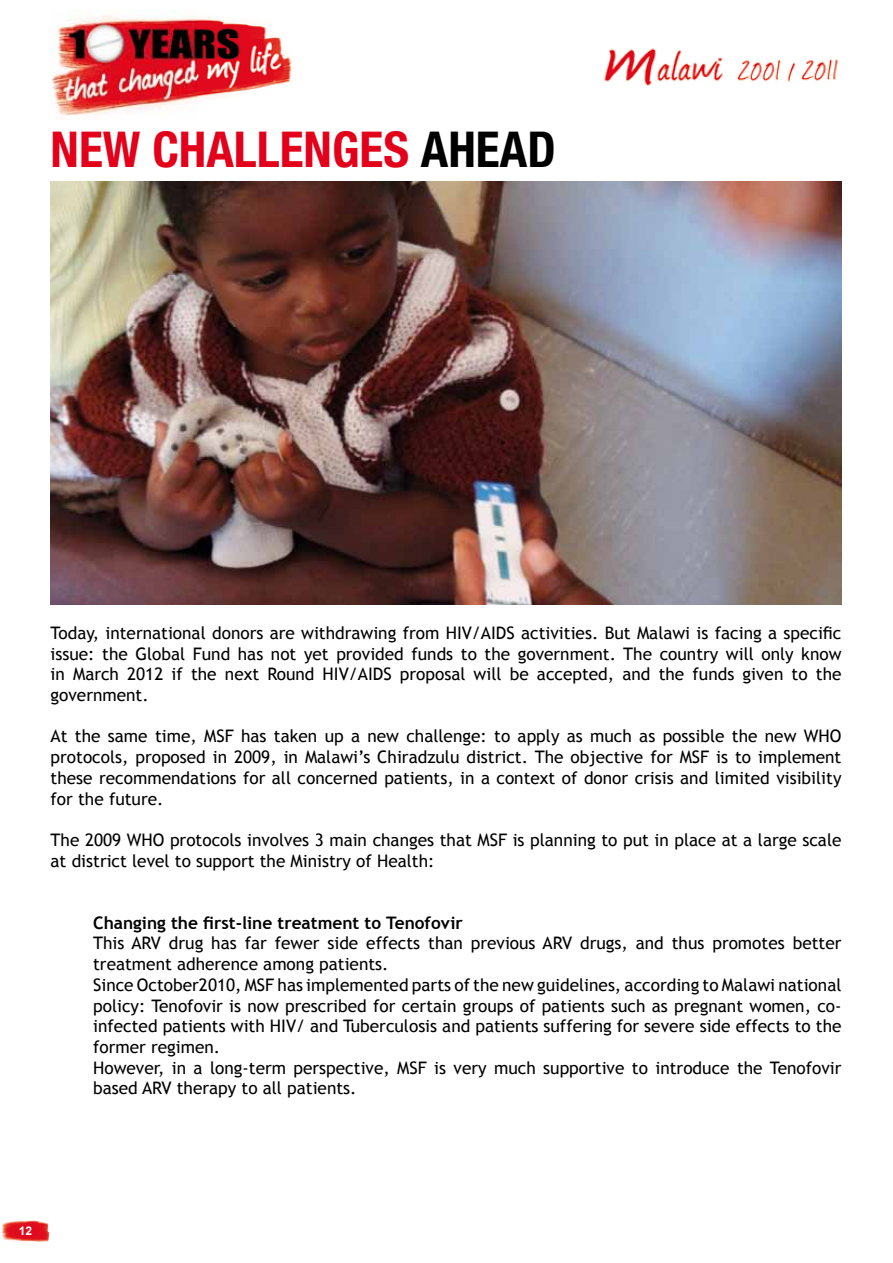
<style>
.page{position:relative;width:893px;height:1263px;background:#fff}
.page>*{position:absolute;margin:0;border:0;box-sizing:border-box;transform-origin:0 0}
.t1{font:700 condensed 49.5px "Helvetica Neue LT Std";color:#e2001a}
.t2{font:17.25px/20.7px "Trebuchet MS";color:#000;text-align:justify}
.t3{font:700 17.25px "Trebuchet MS";color:#000}
.t4{font:700 12px "Arial";color:#fff}
.s1{color:#000}
</style>
<div class="page">
<img style="left:51px;top:10px;width:241px;height:106px">
<img style="left:604px;top:48px;width:234px;height:38px">
<img style="left:2px;top:1220px;width:48px;height:22px">
<img style="left:51px;top:182px;width:791px;height:422px">
<h1 class="t1" style="left:51px;top:120px;width:507px">NEW CHALLENGES <span class="s1">AHEAD</span></h1>
<p class="t2" style="left:51px;top:623px;width:792px">Today, international donors are withdrawing from HIV/AIDS activities. But Malawi is facing a specific issue: the Global Fund has not yet provided funds to the government. The country will only know in March 2012 if the next Round HIV/AIDS proposal will be accepted, and the funds given to the government.</p>
<p class="t2" style="left:51px;top:726px;width:792px">At the same time, MSF has taken up a new challenge: to apply as much as possible the new WHO protocols, proposed in 2009, in Malawi’s Chiradzulu district. The objective for MSF is to implement these recommendations for all concerned patients, in a context of donor crisis and limited visibility for the future.</p>
<p class="t2" style="left:51px;top:830px;width:792px">The 2009 WHO protocols involves 3 main changes that MSF is planning to put in place at a large scale at district level to support the Ministry of Health:</p>
<p class="t3" style="left:93px;top:912px;width:371px">Changing the first-line treatment to Tenofovir</p>
<p class="t2" style="left:93px;top:933px;width:750px;text-align:left">This ARV drug has far fewer side effects than previous ARV drugs, and thus promotes better treatment adherence among patients.<br>Since October2010, MSF has implemented parts of the new guidelines, according to Malawi national policy: Tenofovir is now prescribed for certain groups of patients such as pregnant women, co&shy;infected patients with HIV/ and Tuberculosis and patients suffering for severe side effects to the former regimen.<br>However, in a long-term perspective, MSF is very much supportive to introduce the Tenofovir based ARV therapy to all patients.</p>
<p class="t4" style="left:19px;top:1223px;width:15px">12</p>
</div>
